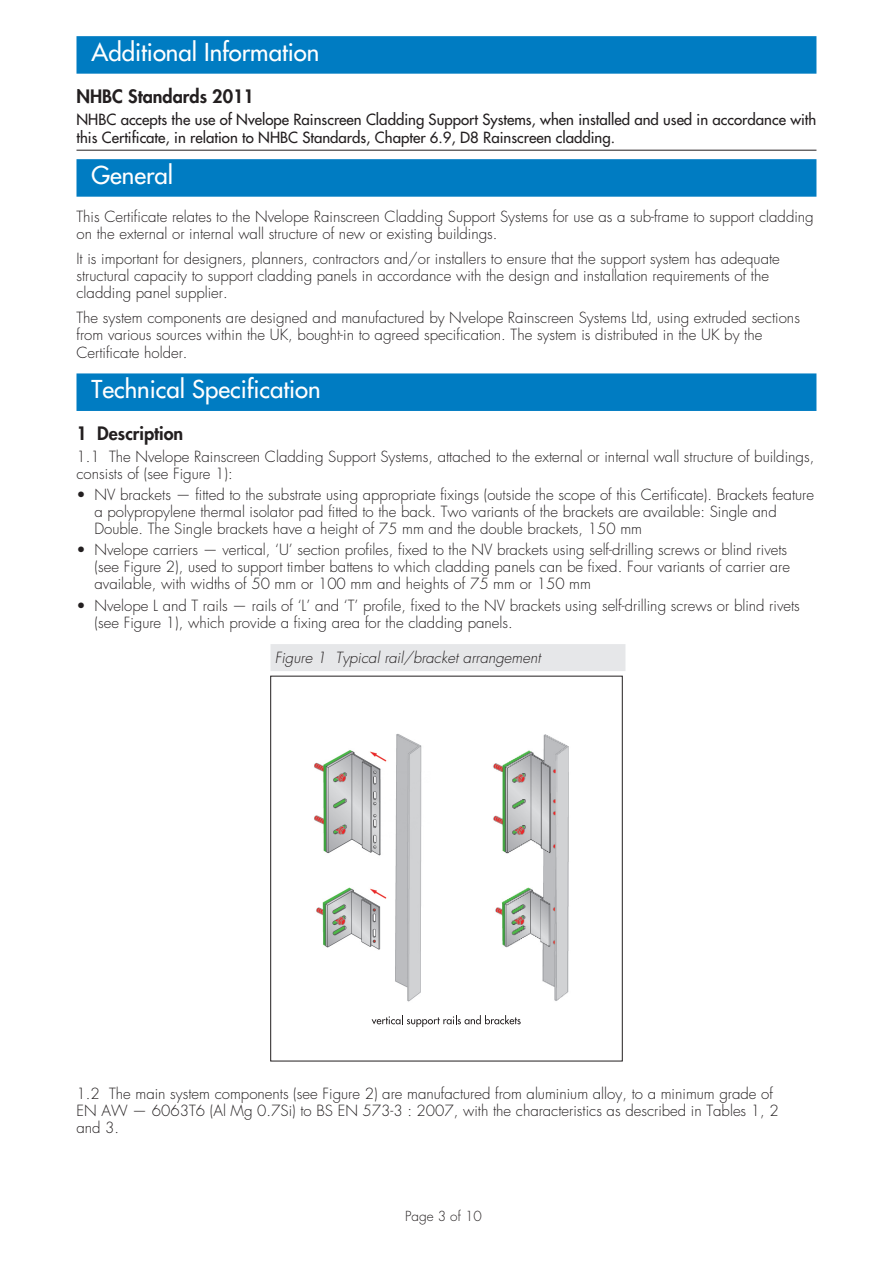
<style>
.page{position:relative;width:893px;height:1263px;background:#fff}
.page>*{position:absolute;margin:0;border:0;box-sizing:border-box;transform-origin:0 0}
.reverse_video{font:24px "Futura";color:#fff}
.head{font:800 18px "Futura";color:#231f20}
.bullet_para{font:300 15px/17.2px "Futura";color:#231f20}
.head-2{font:300 15px/17.2px "Futura";color:#231f20}
.Regs_in_the_opinion{font:15px/18px "Futura";color:#231f20}
.bullet_paraSPACE{font:300 15px/17px "Futura";color:#231f20}
.colon_para{font:300 15px/17px "Futura";color:#231f20}
.t1{font:italic 300 15px "Futura";color:#231f20}
.t2{font:300 13.5px "Futura";color:#231f20}
</style>
<div class="page">
<div style="left:76px;top:36px;width:740px;height:38px;background:#007cc2"></div>
<hr style="left:76px;top:150px;width:740px;height:1px;background:#231f20">
<div style="left:76px;top:159px;width:740px;height:38px;background:#007cc2"></div>
<div style="left:76px;top:373px;width:740px;height:38px;background:#007cc2"></div>
<div style="left:270px;top:644px;width:355px;height:27px;background:#e6e7e9"></div>
<svg style="left:372px;top:1015px;width:149px;height:12px"></svg>
<img style="left:314px;top:734px;width:108px;height:268px">
<img style="left:493px;top:734px;width:76px;height:267px">
<p class="reverse_video" style="left:92px;top:37px;width:229px">Additional Information</p>
<p class="head" style="left:76px;top:85px;width:179px">NHBC Standards 2011</p>
<p class="Regs_in_the_opinion" style="left:76px;top:111px;width:741px">NHBC accepts the use of Nvelope Rainscreen Cladding Support Systems, when installed and used in accordance with this Certificate, in relation to NHBC Standards, Chapter 6.9, D8 Rainscreen cladding.</p>
<p class="reverse_video" style="left:92px;top:160px;width:83px">General</p>
<p class="bullet_para" style="left:76px;top:208px;width:739px">This Certificate relates to the Nvelope Rainscreen Cladding Support Systems for use as a sub-frame to support cladding on the external or internal wall structure of new or existing buildings.</p>
<p class="bullet_para" style="left:76px;top:250px;width:705px">It is important for designers, planners, contractors and/or installers to ensure that the support system has adequate structural capacity to support cladding panels in accordance with the design and installation requirements of the cladding panel supplier.</p>
<p class="bullet_para" style="left:76px;top:310px;width:725px">The system components are designed and manufactured by Nvelope Rainscreen Systems Ltd, using extruded sections from various sources within the UK, bought-in to agreed specification. The system is distributed in the UK by the<br>Certificate holder.</p>
<p class="reverse_video" style="left:92px;top:374px;width:231px">Technical Specification</p>
<p class="head" style="left:76px;top:422px;width:108px">1 Description</p>
<p class="colon_para" style="left:76px;top:448px;width:739px">1.1 The Nvelope Rainscreen Cladding Support Systems, attached to the external or internal wall structure of buildings, consists of (see Figure 1):</p>
<p class="bullet_para" style="left:94px;top:487px;width:721px;text-indent:-18px">• NV brackets — fitted to the substrate using appropriate fixings (outside the scope of this Certificate). Brackets feature a polypropylene thermal isolator pad fitted to the back. Two variants of the brackets are available: Single and<br>Double. The Single brackets have a height of 75 mm and the double brackets, 150 mm</p>
<p class="bullet_para" style="left:94px;top:542px;width:697px;text-indent:-18px">• Nvelope carriers — vertical, ‘U’ section profiles, fixed to the NV brackets using self-drilling screws or blind rivets (see Figure 2), used to support timber battens to which cladding panels can be fixed. Four variants of carrier are available, with widths of 50 mm or 100 mm and heights of 75 mm or 150 mm</p>
<p class="bullet_paraSPACE" style="left:94px;top:597px;width:707px;text-indent:-18px">• Nvelope L and T rails — rails of ‘L’ and ‘T’ profile, fixed to the NV brackets using self-drilling screws or blind rivets (see Figure 1), which provide a fixing area for the cladding panels.</p>
<p class="t1" style="left:275px;top:648px;width:267px">Figure 1 Typical rail/bracket arrangement</p>
<p class="head-2" style="left:76px;top:1085px;width:704px">1.2 The main system components (see Figure 2) are manufactured from aluminium alloy, to a minimum grade of<br>EN AW — 6063T6 (Al Mg 0.7Si) to BS EN 573-3 : 2007, with the characteristics as described in Tables 1, 2 and 3.</p>
<p class="t2" style="left:405px;top:1208px;width:78px">Page 3 of 10</p>
</div>
